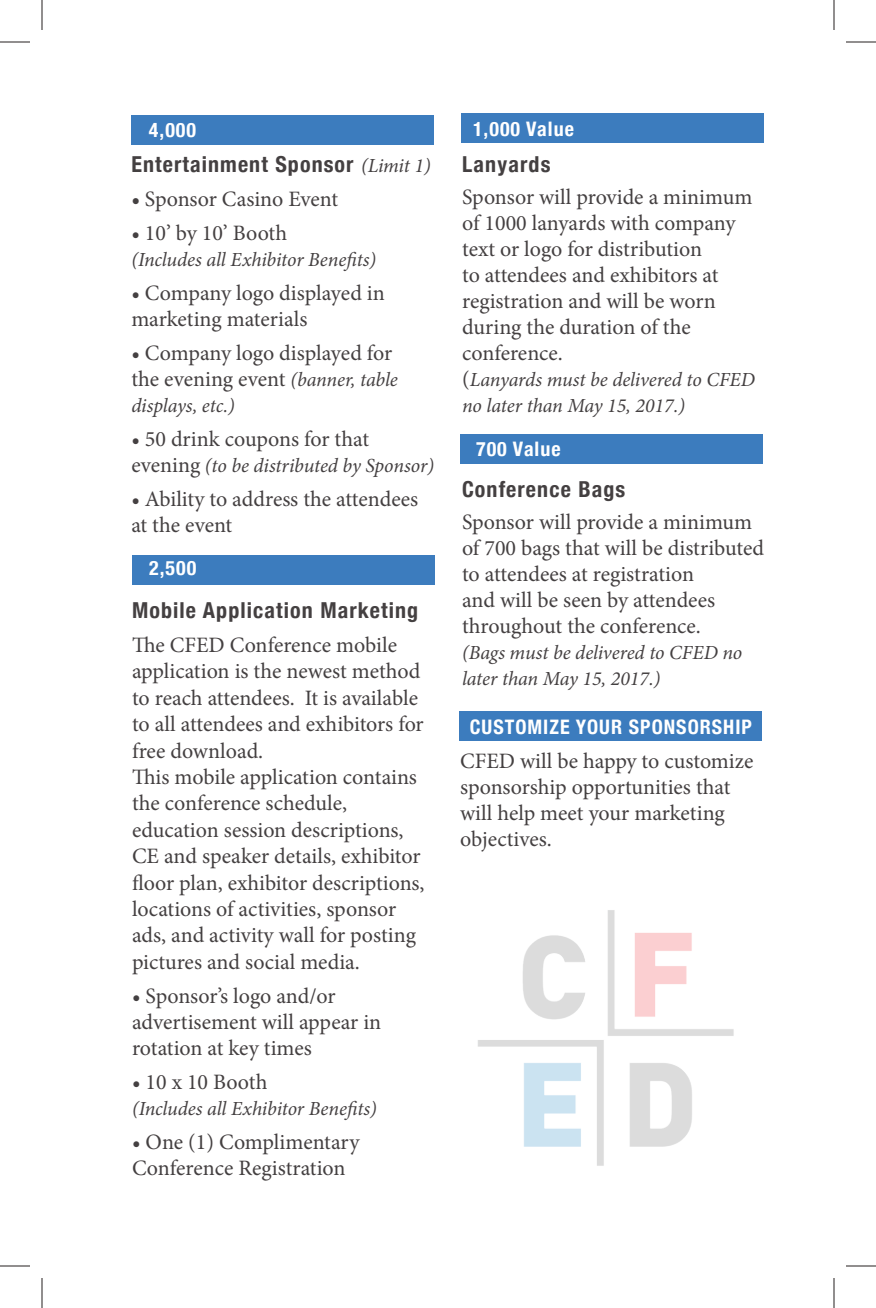
<style>
.page{position:relative;width:876px;height:1308px;background:#fff}
.page>*{position:absolute;margin:0;border:0;box-sizing:border-box;transform-origin:0 0}
.t1{font:22px/26px "Minion Pro";color:#444041}
.t2{font:700 condensed 22px "Helvetica Neue";letter-spacing:.05em;color:#444041}
.t3{font:italic 20px/26px "Minion Pro";letter-spacing:-.005em;color:#444041}
.t4{font:700 condensed 20px "Helvetica Neue";letter-spacing:.05em;color:#fff}
.s1{font-family:"Minion Pro";font-weight:400;font-style:italic;font-stretch:normal;font-size:20px}
.s2{font-weight:700}
.s3{font-style:italic;font-size:20px}
.s4{font-style:normal;font-size:22px}
</style>
<div class="page">
<div style="left:461px;top:114px;width:303px;height:29px;background:#3c7cbe"></div>
<div style="left:460px;top:434px;width:303px;height:30px;background:#3c7cbe"></div>
<div style="left:132px;top:555px;width:303px;height:30px;background:#3c7cbe"></div>
<div style="left:460px;top:711px;width:302px;height:30px;background:#3c7cbe"></div>
<div style="left:131px;top:115px;width:303px;height:29px;background:#3c7cbe"></div>
<img style="left:478px;top:910px;width:256px;height:256px">
<hr style="left:0;top:42px;width:30px;height:1px;background:#241f1f">
<hr style="left:846px;top:42px;width:30px;height:1px;background:#241f1f">
<hr style="left:0;top:1266px;width:30px;height:1px;background:#241f1f">
<hr style="left:846px;top:1266px;width:30px;height:1px;background:#241f1f">
<hr style="left:42px;top:0;width:1px;height:30px;background:#241f1f">
<hr style="left:42px;top:1278px;width:1px;height:30px;background:#241f1f">
<hr style="left:834px;top:0;width:1px;height:30px;background:#241f1f">
<hr style="left:834px;top:1278px;width:1px;height:30px;background:#241f1f">
<p class="t4" style="left:149px;top:113px;width:49px">4,000</p>
<p class="t4" style="left:473px;top:112px;width:102px">1,000 Value</p>
<p class="t2" style="left:131px;top:146px;width:301px">Entertainment Sponsor <span class="s1">(Limit 1)</span></p>
<p class="t1" style="left:131px;top:186px;width:208px"><span class="s2">•</span> Sponsor Casino Event</p>
<p class="t1" style="left:131px;top:220px;width:157px">• 10’ by 10’ Booth</p>
<p class="t3" style="left:131px;top:246px;width:246px">(Includes all Exhibitor Benefits)</p>
<p class="t1" style="left:131px;top:280px;width:255px">• Company logo displayed in marketing materials</p>
<p class="t1" style="left:131px;top:340px;width:268px">• Company logo displayed for the evening event <span class="s3">(banner, table</span></p>
<p class="t3" style="left:131px;top:392px;width:105px">displays, etc.)</p>
<p class="t1" style="left:131px;top:426px;width:239px">• 50 drink coupons for that</p>
<p class="t3" style="left:131px;top:452px;width:304px"><span class="s4">evening</span> (to be distributed by Sponsor)</p>
<p class="t1" style="left:131px;top:486px;width:288px">• Ability to address the attendees at the event</p>
<p class="t4" style="left:149px;top:551px;width:49px">2,500</p>
<p class="t2" style="left:132px;top:591px;width:288px">Mobile Application Marketing</p>
<p class="t1" style="left:132px;top:632px;width:294px">The CFED Conference mobile application is the newest method to reach attendees. It is available to all attendees and exhibitors for free download.<br>This mobile application contains the conference schedule, education session descriptions,<br>CE and speaker details, exhibitor floor plan, exhibitor descriptions, locations of activities, sponsor ads, and activity wall for posting pictures and social media.</p>
<p class="t1" style="left:132px;top:983px;width:251px">• Sponsor’s logo and/or advertisement will appear in rotation at key times</p>
<p class="t1" style="left:132px;top:1069px;width:137px">• 10 x 10 Booth</p>
<p class="t3" style="left:132px;top:1095px;width:246px">(Includes all Exhibitor Benefits)</p>
<p class="t1" style="left:132px;top:1129px;width:229px">• One (1) Complimentary<br>Conference Registration</p>
<p class="t2" style="left:462px;top:146px;width:90px">Lanyards</p>
<p class="t1" style="left:462px;top:184px;width:292px">Sponsor will provide a minimum of 1000 lanyards with company text or logo for distribution<br>to attendees and exhibitors at registration and will be worn during the duration of the conference.</p>
<p class="t3" style="left:462px;top:366px;width:294px"><span class="s4">(</span>Lanyards must be delivered to CFED no later than May 15, 2017.)</p>
<p class="t4" style="left:476px;top:432px;width:86px">700 Value</p>
<p class="t2" style="left:462px;top:471px;width:165px">Conference Bags</p>
<p class="t1" style="left:462px;top:509px;width:304px">Sponsor will provide a minimum of 700 bags that will be distributed to attendees at registration<br>and will be seen by attendees throughout the conference.</p>
<p class="t3" style="left:462px;top:639px;width:282px">(Bags must be delivered to CFED no later than May 15, 2017.)</p>
<p class="t4" style="left:470px;top:711px;width:284px">CUSTOMIZE YOUR SPONSORSHIP</p>
<p class="t1" style="left:460px;top:748px;width:295px">CFED will be happy to customize sponsorship opportunities that will help meet your marketing objectives.</p>
</div>
